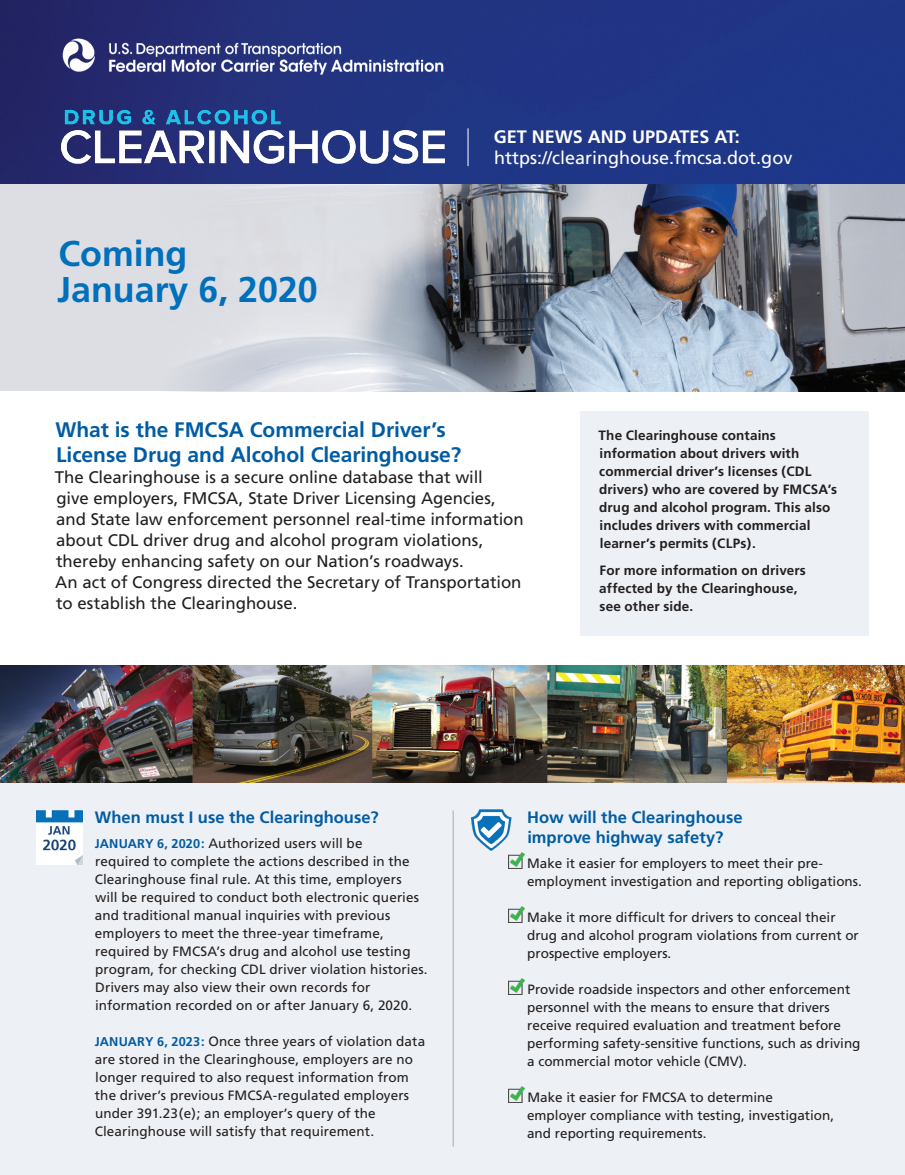
<style>
.page{position:relative;width:905px;height:1175px;background:#fff}
.page>*{position:absolute;margin:0;border:0;box-sizing:border-box;transform-origin:0 0}
.HE{font:700 35.7px/36px "Frutiger";color:#0070bd}
.SA{font:700 21px/25.2px "Frutiger";letter-spacing:-.005em;color:#015ca3}
.SA-2{font:18px/20.7px "Frutiger";color:#fff}
.SA-3{font:16.8px/21px "Frutiger";letter-spacing:-.005em;color:#231f20}
.BT{font:16.8px/21px "Frutiger";color:#231f20}
.SA-4{font:700 16.5px/19.8px "Frutiger";color:#015ca3}
.BT-2{font:13.5px/18px "Frutiger";color:#231f20}
.BT-3{font:700 13.5px/18px "Frutiger";letter-spacing:.01em;color:#231f20}
.s1{font-weight:700}
.s2{font-weight:700;font-size:12.75px;color:#015ca3}
</style>
<div class="page">
<img style="left:0;top:0;width:904px;height:184px">
<div style="left:0;top:783px;width:904px;height:391px;background:#edf0f4"></div>
<img style="left:36px;top:810px;width:46px;height:54px">
<img style="left:470px;top:809px;width:42px;height:46px">
<hr style="left:453px;top:810px;width:1px;height:336px;background:#abaab0">
<div style="left:580px;top:411px;width:288px;height:225px;background:#edf0f4"></div>
<img style="left:509px;top:852px;width:15px;height:16px">
<img style="left:509px;top:906px;width:15px;height:16px">
<img style="left:509px;top:978px;width:15px;height:16px">
<img style="left:509px;top:1086px;width:15px;height:16px">
<div style="left:0;top:184px;width:904px;height:207px;background:#dcdee3"></div>
<img style="left:198px;top:184px;width:706px;height:207px">
<hr style="left:467px;top:128px;width:1px;height:38px;background:#fff">
<img style="left:0;top:665px;width:904px;height:118px">
<img style="left:59px;top:36px;width:392px;height:42px">
<img style="left:52px;top:100px;width:406px;height:84px">
<h1 class="HE" style="left:57px;top:235px;width:262px">Coming<br>January 6, 2020</h1>
<h2 class="SA-2" style="left:494px;top:126px;width:300px"><span class="s1">GET NEWS AND UPDATES AT: </span>https://clearinghouse.fmcsa.dot.gov</h2>
<h2 class="SA" style="left:55px;top:417px;width:407px">What is the FMCSA Commercial Driver’s<br>License Drug and Alcohol Clearinghouse?</h2>
<h2 class="SA-3" style="left:55px;top:467px;width:470px">The Clearinghouse is a secure online database that will<br>give employers, FMCSA, State Driver Licensing Agencies, and State law enforcement personnel real-time information about CDL driver drug and alcohol program violations, thereby enhancing safety on our Nation’s roadways.</h2>
<p class="BT" style="left:55px;top:572px;width:468px">An act of Congress directed the Secretary of Transportation to establish the Clearinghouse.</p>
<p class="BT-3" style="left:598px;top:426px;width:240px">The Clearinghouse contains information about drivers with commercial driver’s licenses (CDL drivers) who are covered by FMCSA’s drug and alcohol program. This also includes drivers with commercial learner’s permits (CLPs).</p>
<p class="BT-3" style="left:599px;top:561px;width:208px">For more information on drivers affected by the Clearinghouse, see other side.</p>
<h2 class="SA-4" style="left:95px;top:807px;width:285px">When must I use the Clearinghouse?</h2>
<p class="BT-2" style="left:95px;top:834px;width:334px"><span class="s2">JANUARY 6, 2020:</span> Authorized users will be<br>required to complete the actions described in the Clearinghouse final rule. At this time, employers<br>will be required to conduct both electronic queries and traditional manual inquiries with previous employers to meet the three-year timeframe, required by FMCSA’s drug and alcohol use testing program, for checking CDL driver violation histories.<br>Drivers may also view their own records for information recorded on or after January 6, 2020.</p>
<p class="BT-2" style="left:95px;top:1032px;width:332px"><span class="s2">JANUARY 6, 2023:</span> Once three years of violation data are stored in the Clearinghouse, employers are no longer required to also request information from the driver’s previous FMCSA-regulated employers under 391.23(e); an employer’s query of the Clearinghouse will satisfy that requirement.</p>
<h2 class="SA-4" style="left:527px;top:807px;width:217px">How will the Clearinghouse improve highway safety?</h2>
<p class="BT-2" style="left:527px;top:854px;width:336px">Make it easier for employers to meet their pre&shy;employment investigation and reporting obligations.</p>
<p class="BT-2" style="left:527px;top:908px;width:333px">Make it more difficult for drivers to conceal their drug and alcohol program violations from current or prospective employers.</p>
<p class="BT-2" style="left:527px;top:980px;width:335px">Provide roadside inspectors and other enforcement personnel with the means to ensure that drivers receive required evaluation and treatment before performing safety-sensitive functions, such as driving a commercial motor vehicle (CMV).</p>
<p class="BT-2" style="left:527px;top:1088px;width:308px">Make it easier for FMCSA to determine employer compliance with testing, investigation, and reporting requirements.</p>
</div>
